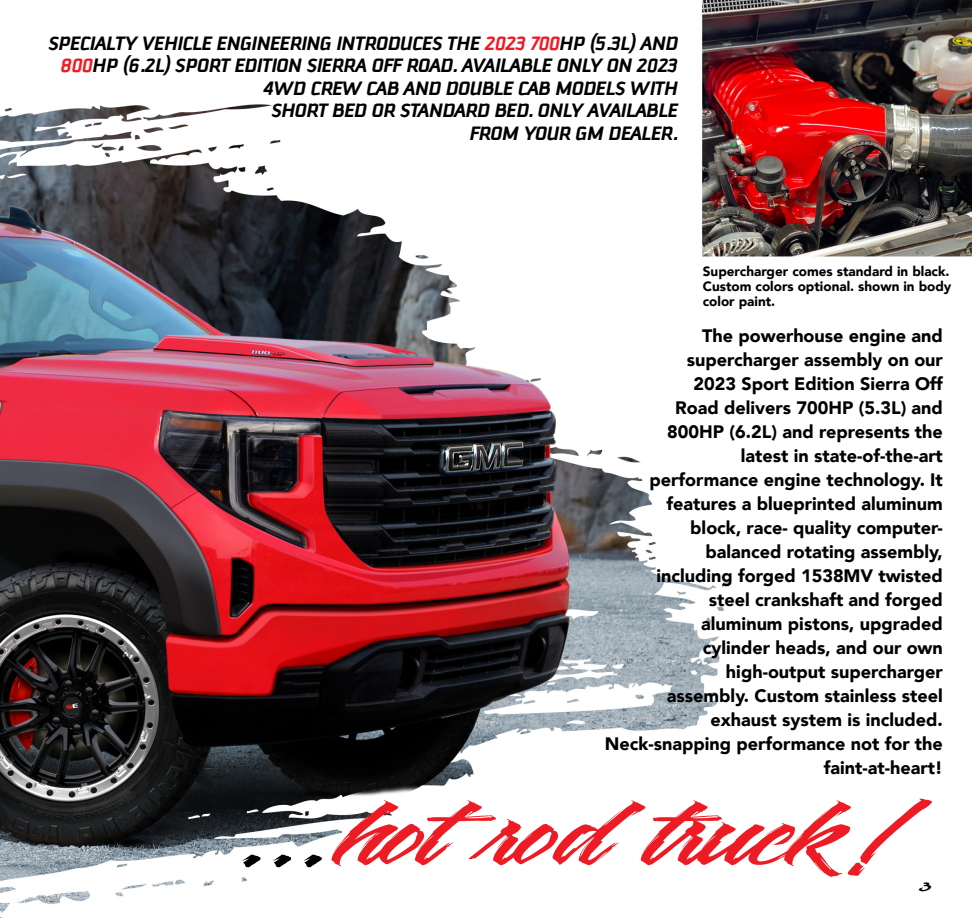
<style>
.page{position:relative;width:972px;height:918px;background:#fff}
.page>*{position:absolute;margin:0;border:0;box-sizing:border-box;transform-origin:0 0}
.t1{font:149.7px "Washington Basketball";color:#ed1c24;scale:1.33 1}
.t2{font:italic 700 21px/22.5px "Downtempo";color:#000;text-align:right}
.t3{font:900 18px/24px "Avenir";color:#000;text-align:right}
.t4{font:900 13.5px/15px "Avenir";color:#000}
.t5{font:11.4px "Rhinos rocks";color:#000;scale:2.02 1}
.s1{color:#ed1c24}
.s2{color:#000}
</style>
<div class="page">
<img style="left:0;top:0;width:972px;height:918px">
<p class="t2" style="left:49px;top:32px;width:631px">SPECIALTY VEHICLE ENGINEERING INTRODUCES THE <span class="s1">2023 700</span>HP (5.3L) AND <span class="s1">800</span>HP (6.2L) SPORT EDITION SIERRA OFF ROAD. AVAILABLE ONLY ON 2023<br>4WD CREW CAB AND DOUBLE CAB MODELS WITH<br>SHORT BED OR STANDARD BED. ONLY AVAILABLE<br>FROM YOUR GM DEALER.</p>
<p class="t4" style="left:703px;top:264px;width:250px">Supercharger comes standard in black.<br>Custom colors optional. shown in body color paint.</p>
<p class="t3" style="left:605px;top:323px;width:340px">The powerhouse engine and supercharger assembly on our<br>2023 Sport Edition Sierra Off<br>Road delivers 700HP (5.3L) and<br>800HP (6.2L) and represents the<br>latest in state-of-the-art<br>performance engine technology. It features a blueprinted aluminum<br>block, race- quality computer-<br>balanced rotating assembly,<br>including forged 1538MV twisted<br>steel crankshaft and forged<br>aluminum pistons, upgraded<br>cylinder heads, and our own high-output supercharger<br>assembly. Custom stainless steel exhaust system is included.<br>Neck-snapping performance not for the faint-at-heart!</p>
<h1 class="t1" style="left:240px;top:725px;width:523px"><span class="s2">...</span>hot rod truck!</h1>
<p class="t5" style="left:918px;top:878px;width:8px">3</p>
</div>
